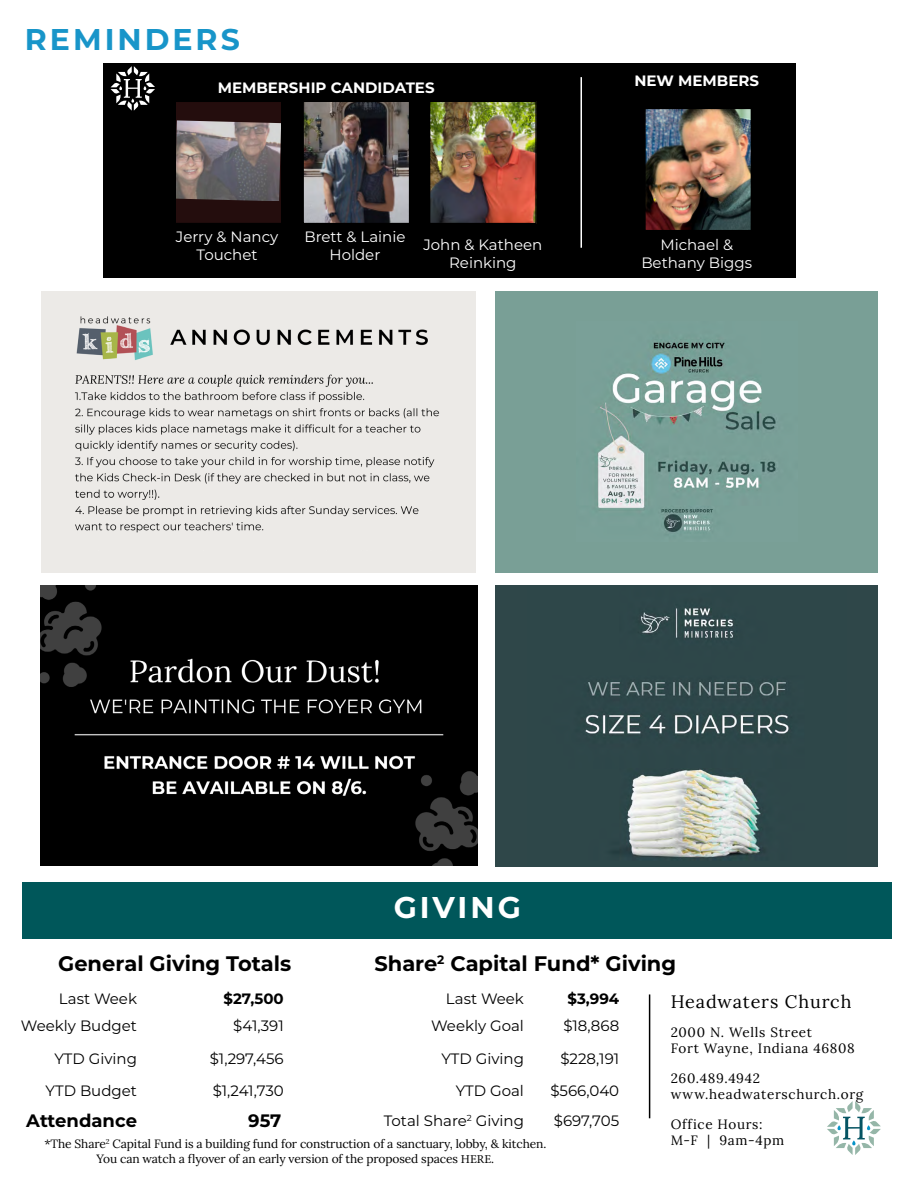
<style>
.page{position:relative;width:918px;height:1188px;background:#fff}
.page>*{position:absolute;margin:0;border:0;box-sizing:border-box;transform-origin:0 0}
.t1{font:700 30px "Montserrat";letter-spacing:.1em;color:#1895c9}
.t2{font:700 30px "Montserrat";letter-spacing:.1em;color:#fff}
.t3{font:700 21px "Montserrat";color:#000}
.t4{font:18px "Lora";letter-spacing:.05em;color:#000}
.t5{font:700 18px "Montserrat";color:#000}
.t6{font:15px "Montserrat";color:#000}
.t7{font:15px/18px "Montserrat";color:#fff;text-align:center}
.t8{font:700 15px "Montserrat";color:#fff}
.t9{font:700 15px "Montserrat";color:#000}
.t10{font:13.5px/16.2px "Lora";letter-spacing:.05em;color:#000}
.t11{font:12px/15px "Lora";letter-spacing:-.01em;color:#000;text-align:center}
.s1{color:#fff}
.s2{font-family:"Minion Pro"}
</style>
<div class="page">
<hr style="left:649px;top:994px;width:1px;height:124px;background:#000">
<svg style="left:827px;top:1101px;width:54px;height:54px"></svg>
<div style="left:22px;top:882px;width:870px;height:56px;background:#00575a"></div>
<img style="left:41px;top:585px;width:437px;height:281px">
<div style="left:495px;top:585px;width:383px;height:282px;background:#2f4749"></div>
<img style="left:585px;top:608px;width:204px;height:250px">
<div style="left:103px;top:63px;width:692px;height:215px;background:#000"></div>
<svg style="left:111px;top:66px;width:44px;height:45px"></svg>
<img style="left:305px;top:104px;width:102px;height:117px">
<div style="left:302px;top:101px;width:108px;height:123px;border:2px solid #000"></div>
<hr style="left:581px;top:77px;width:1px;height:171px;background:#fff">
<div style="left:175px;top:101px;width:107px;height:123px;background:#240d0d"></div>
<img style="left:177px;top:120px;width:102px;height:81px">
<div style="left:174px;top:101px;width:108px;height:123px;border:2px solid #000"></div>
<img style="left:432px;top:104px;width:102px;height:117px">
<div style="left:429px;top:101px;width:108px;height:123px;border:2px solid #000"></div>
<img style="left:647px;top:111px;width:102px;height:117px">
<div style="left:644px;top:108px;width:108px;height:123px;border:2px solid #000"></div>
<div style="left:41px;top:291px;width:435px;height:281px;background:#eceae7"></div>
<img style="left:75px;top:316px;width:365px;height:217px">
<div style="left:495px;top:291px;width:383px;height:281px;background:#799f96"></div>
<img style="left:597px;top:342px;width:179px;height:190px">
<h1 class="t1" style="left:25px;top:18px;width:241px">REMINDERS<span class="s1">P</span></h1>
<p class="t8" style="left:218px;top:77px;width:218px">MEMBERSHIP CANDIDATES</p>
<p class="t8" style="left:634px;top:70px;width:126px">NEW MEMBERS</p>
<p class="t7" style="left:304px;top:228px;width:103px">Brett &amp; Lainie<br>Holder</p>
<p class="t7" style="left:176px;top:228px;width:104px">Jerry &amp; Nancy<br>Touchet</p>
<p class="t7" style="left:423px;top:235px;width:120px">John &amp; Katheen<br>Reinking</p>
<p class="t7" style="left:641px;top:235px;width:112px">Michael &amp;<br>Bethany Biggs</p>
<h1 class="t2" style="left:394px;top:886px;width:128px">GIVING</h1>
<h2 class="t3" style="left:58px;top:948px;width:235px">General Giving Totals</h2>
<h2 class="t3" style="left:374px;top:948px;width:303px">Share<sup>2</sup> Capital Fund* Giving</h2>
<p class="t6" style="left:59px;top:988px;width:80px">Last Week</p>
<p class="t9" style="left:224px;top:987px;width:62px">$27,500</p>
<p class="t6" style="left:446px;top:988px;width:80px">Last Week</p>
<p class="t9" style="left:567px;top:987px;width:53px">$3,994</p>
<p class="t6" style="left:21px;top:1016px;width:118px">Weekly Budget</p>
<p class="t6" style="left:233px;top:1016px;width:52px">$41,391</p>
<p class="t6" style="left:431px;top:1016px;width:94px">Weekly Goal</p>
<p class="t6" style="left:563px;top:1016px;width:57px">$18,868</p>
<p class="t6" style="left:54px;top:1048px;width:84px">YTD Giving</p>
<p class="t6" style="left:210px;top:1048px;width:75px">$1,297,456</p>
<p class="t6" style="left:441px;top:1048px;width:84px">YTD Giving</p>
<p class="t6" style="left:560px;top:1048px;width:60px">$228,191</p>
<p class="t6" style="left:46px;top:1081px;width:93px">YTD Budget</p>
<p class="t6" style="left:213px;top:1081px;width:73px">$1,241,730</p>
<p class="t6" style="left:456px;top:1081px;width:70px">YTD Goal</p>
<p class="t6" style="left:550px;top:1081px;width:70px">$566,040</p>
<p class="t5" style="left:26px;top:1108px;width:112px">Attendance</p>
<p class="t5" style="left:248px;top:1108px;width:35px">957</p>
<p class="t6" style="left:384px;top:1110px;width:142px">Total Share<sup>2</sup> Giving</p>
<p class="t6" style="left:554px;top:1110px;width:67px">$697,705</p>
<p class="t11" style="left:44px;top:1135px;width:503px">*The Share<sup>2</sup> Capital Fund is a building fund for construction of a sanctuary, lobby, &amp; kitchen.<br>You can watch a flyover of an early version of the proposed spaces <span class="s2">HERE</span>.</p>
<p class="t4" style="left:671px;top:987px;width:182px">Headwaters Church</p>
<p class="t10" style="left:671px;top:1023px;width:186px">2000 N. Wells Street<br>Fort Wayne, Indiana 46808</p>
<p class="t10" style="left:671px;top:1069px;width:194px">260.489.4942 www.headwaterschurch.org</p>
<p class="t10" style="left:671px;top:1115px;width:115px">Office Hours:<br>M-F | 9am-4pm</p>
</div>
